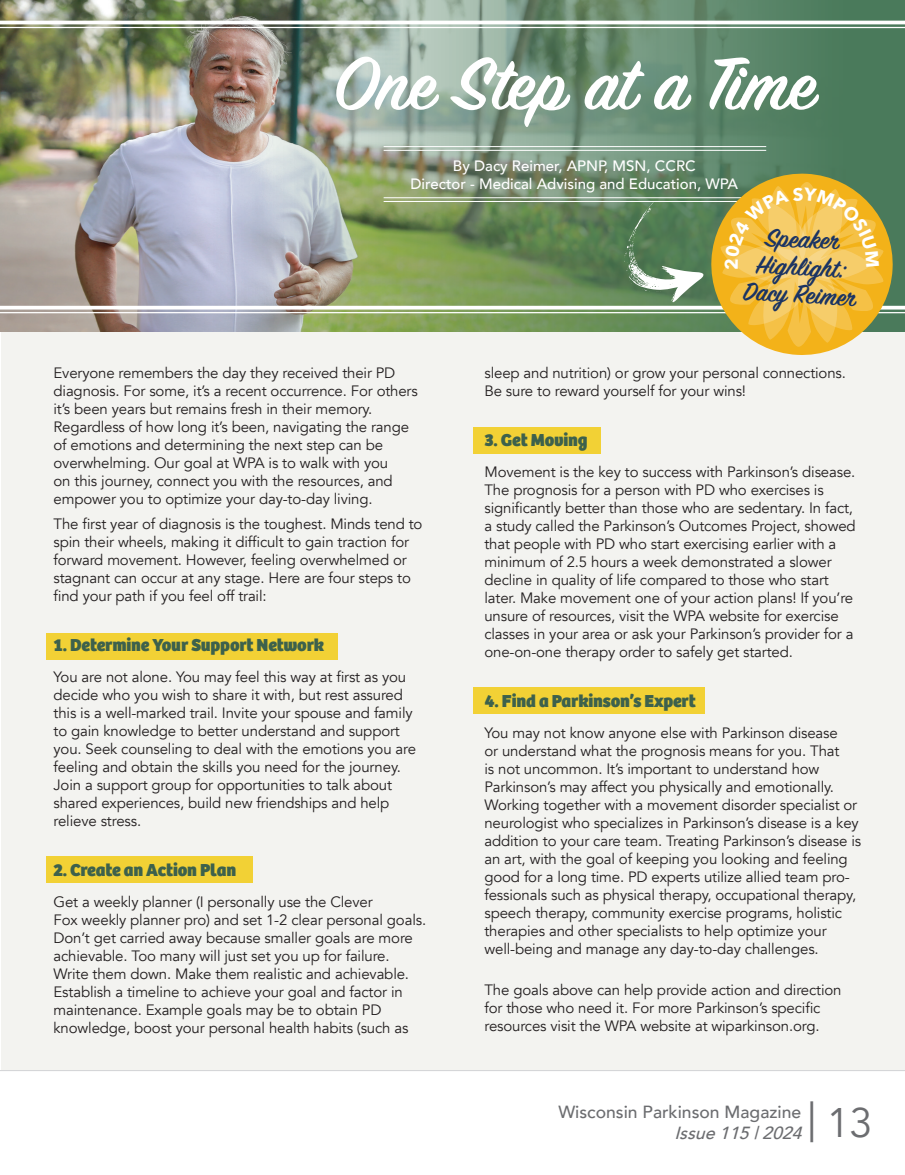
<style>
.page{position:relative;width:905px;height:1175px;background:#fff}
.page>*{position:absolute;margin:0;border:0;box-sizing:border-box;transform-origin:0 0}
.t1{font:600 82.5px "Sign Painter House Script";color:#fff}
.t2{font:41.25px "Avenir";color:#6c6d70}
.t3{font:600 28.65px "Sign Painter House Script";color:#1b3463}
.t4{font:800 18px "Bree";letter-spacing:-.01em;color:#3d614c}
.t5{font:500 17.55px "Avenir";color:#6c6d70}
.t6{font:italic 500 17.55px "Avenir";color:#6c6d70}
.t7{font:15px/18px "Avenir";letter-spacing:-.01em;color:#231f20}
.t8{font:500 15px "Avenir";color:#fff}
.s1{font-family:"Minion Pro";font-size:40.8px}
</style>
<div class="page">
<hr style="left:0;top:1070px;width:904px;height:1px;background:#d1d2d4">
<div style="left:1px;top:0;width:903px;height:1070px;background:#f3f3f0"></div>
<div style="left:46px;top:633px;width:292px;height:26px;background:#f2d135"></div>
<div style="left:473px;top:687px;width:231px;height:27px;background:#f2d135"></div>
<div style="left:473px;top:428px;width:127px;height:26px;background:#f2d135"></div>
<div style="left:46px;top:856px;width:207px;height:26px;background:#f2d135"></div>
<div style="left:1px;top:0;width:903px;height:332px;background:#4a7a5b"></div>
<img style="left:1px;top:0;width:851px;height:332px">
<hr style="left:383px;top:146px;width:383px;height:1px;background:#fff">
<hr style="left:383px;top:150px;width:383px;height:1px;background:#fff">
<hr style="left:383px;top:197px;width:383px;height:1px;background:#fff">
<hr style="left:383px;top:201px;width:383px;height:1px;background:#fff">
<hr style="left:0;top:21px;width:904px;height:3px;background:#fff">
<hr style="left:0;top:27px;width:904px;height:1px;background:#fff">
<hr style="left:0;top:306px;width:904px;height:3px;background:#fff">
<hr style="left:0;top:312px;width:904px;height:1px;background:#fff">
<svg style="left:624px;top:171px;width:271px;height:184px"></svg>
<p class="t1" style="left:334px;top:34px;width:484px">One Step at a Time</p>
<p class="t8" style="left:453px;top:152px;width:244px">By Dacy Reimer, APNP, MSN, CCRC</p>
<p class="t8" style="left:410px;top:170px;width:329px">Director - Medical Advising and Education, WPA</p>
<p class="t7" style="left:54px;top:364px;width:366px">Everyone remembers the day they received their PD diagnosis. For some, it’s a recent occurrence. For others it’s been years but remains fresh in their memory.<br>Regardless of how long it’s been, navigating the range of emotions and determining the next step can be overwhelming. Our goal at WPA is to walk with you<br>on this journey, connect you with the resources, and empower you to optimize your day-to-day living.</p>
<p class="t7" style="left:54px;top:515px;width:370px">The first year of diagnosis is the toughest. Minds tend to spin their wheels, making it difficult to gain traction for forward movement. However, feeling overwhelmed or stagnant can occur at any stage. Here are four steps to find your path if you feel off trail:</p>
<p class="t4" style="left:54px;top:630px;width:272px">1. Determine Your Support Network</p>
<p class="t7" style="left:54px;top:668px;width:364px">You are not alone. You may feel this way at first as you decide who you wish to share it with, but rest assured this is a well-marked trail. Invite your spouse and family to gain knowledge to better understand and support you. Seek counseling to deal with the emotions you are feeling and obtain the skills you need for the journey.<br>Join a support group for opportunities to talk about shared experiences, build new friendships and help relieve stress.</p>
<p class="t4" style="left:54px;top:855px;width:184px">2. Create an Action Plan</p>
<p class="t7" style="left:54px;top:893px;width:374px">Get a weekly planner (I personally use the Clever<br>Fox weekly planner pro) and set 1-2 clear personal goals.<br>Don’t get carried away because smaller goals are more achievable. Too many will just set you up for failure.<br>Write them down. Make them realistic and achievable.<br>Establish a timeline to achieve your goal and factor in maintenance. Example goals may be to obtain PD knowledge, boost your personal health habits (such as</p>
<p class="t3" style="left:766px;top:220px;width:66px;rotate:3deg">Speaker</p>
<p class="t3" style="left:757px;top:247px;width:91px;rotate:3deg">Highlight:</p>
<p class="t3" style="left:744px;top:274px;width:105px;rotate:3deg">Dacy Reimer</p>
<p class="t7" style="left:484px;top:364px;width:363px">sleep and nutrition) or grow your personal connections.<br>Be sure to reward yourself for your wins!</p>
<p class="t4" style="left:484px;top:425px;width:105px">3. Get Moving</p>
<p class="t7" style="left:484px;top:463px;width:373px">Movement is the key to success with Parkinson’s disease.<br>The prognosis for a person with PD who exercises is significantly better than those who are sedentary. In fact, a study called the Parkinson’s Outcomes Project, showed that people with PD who start exercising earlier with a minimum of 2.5 hours a week demonstrated a slower decline in quality of life compared to those who start later. Make movement one of your action plans! If you’re unsure of resources, visit the WPA website for exercise classes in your area or ask your Parkinson’s provider for a one-on-one therapy order to safely get started.</p>
<p class="t4" style="left:484px;top:686px;width:213px">4. Find a Parkinson’s Expert</p>
<p class="t7" style="left:484px;top:724px;width:378px">You may not know anyone else with Parkinson disease<br>or understand what the prognosis means for you. That<br>is not uncommon. It’s important to understand how Parkinson’s may affect you physically and emotionally.<br>Working together with a movement disorder specialist or neurologist who specializes in Parkinson’s disease is a key addition to your care team. Treating Parkinson’s disease is an art, with the goal of keeping you looking and feeling good for a long time. PD experts utilize allied team pro&shy;fessionals such as physical therapy, occupational therapy, speech therapy, community exercise programs, holistic therapies and other specialists to help optimize your well-being and manage any day-to-day challenges.</p>
<p class="t7" style="left:484px;top:981px;width:358px">The goals above can help provide action and direction for those who need it. For more Parkinson’s specific resources visit the WPA website at wiparkinson.org.</p>
<p class="t2" style="left:806px;top:1098px;width:68px"><span class="s1">|</span> 13</p>
<p class="t5" style="left:558px;top:1096px;width:244px">Wisconsin Parkinson Magazine</p>
<p class="t6" style="left:674px;top:1117px;width:136px">Issue115|2024</p>
</div>
